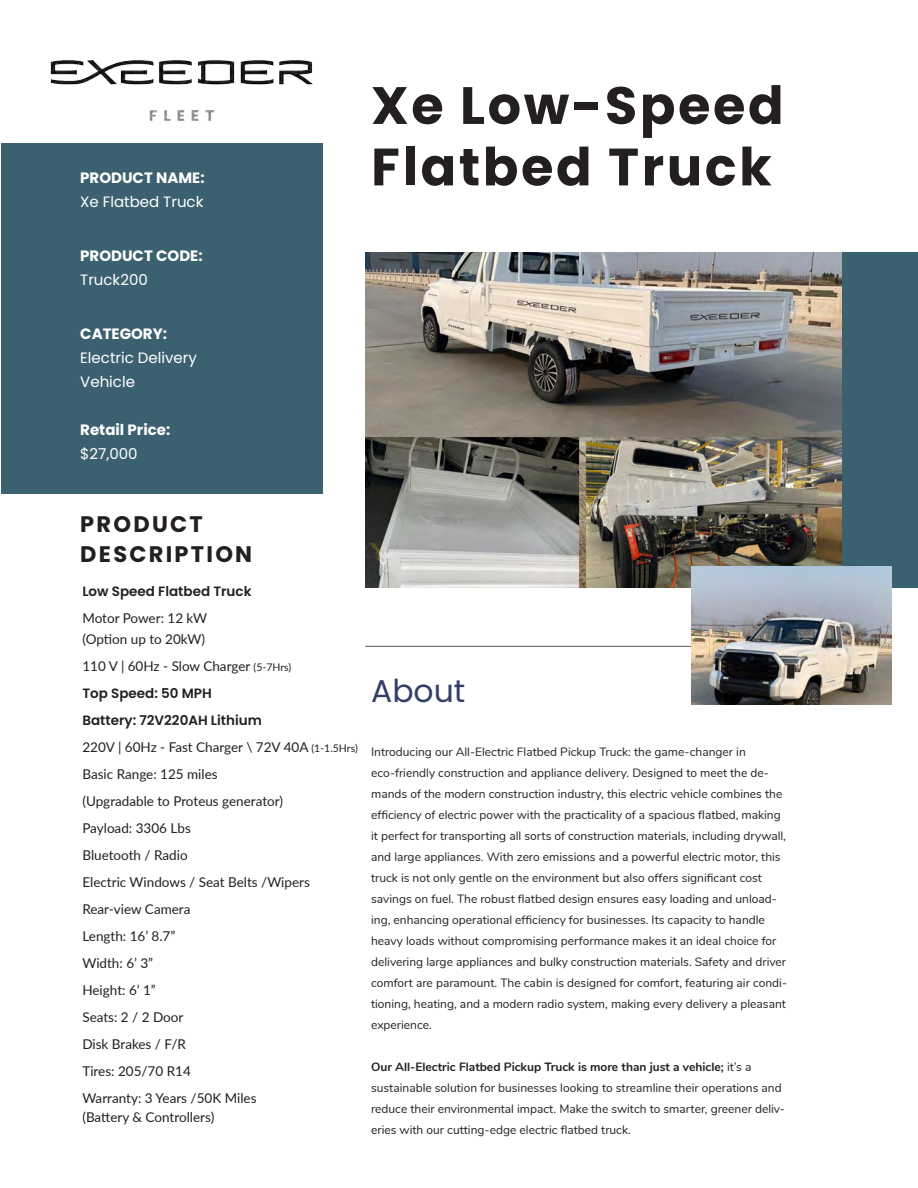
<style>
.page{position:relative;width:918px;height:1188px;background:#fff}
.page>*{position:absolute;margin:0;border:0;box-sizing:border-box;transform-origin:0 0}
.t1{font:700 52.5px/61.5px "Poppins";letter-spacing:.05em;color:#231f20}
.Subtitle{font:31.5px "Poppins";color:#343f69}
.Heading_1_-_left{font:700 22.5px "Poppins";letter-spacing:.1em;color:#231f20}
.Heading_3_-_left{font:15px/24px "Poppins";color:#fff}
.Heading_3_-_left-2{font:700 15px "Poppins";color:#fff}
.t2{font:13.5px "Lato";color:#231f20}
.t3{font:600 13.5px "Poppins";color:#231f20}
.Body_text_1_-_left{font:12px/21px "Nunito";color:#231f20}
.s1{font-size:10.5px}
.s2{font-weight:700}
</style>
<div class="page">
<div style="left:1px;top:143px;width:322px;height:351px;background:#3b6170"></div>
<div style="left:365px;top:253px;width:553px;height:335px;background:#3b6170"></div>
<hr style="left:365px;top:646px;width:423px;height:1px;background:#57585a">
<img style="left:365px;top:253px;width:476px;height:335px">
<img style="left:691px;top:566px;width:200px;height:138px">
<img style="left:50px;top:60px;width:263px;height:61px">
<p class="Heading_3_-_left-2" style="left:80px;top:169px;width:126px">PRODUCT NAME:</p>
<p class="Heading_3_-_left" style="left:80px;top:190px;width:125px">Xe Flatbed Truck</p>
<p class="Heading_3_-_left-2" style="left:80px;top:247px;width:124px">PRODUCT CODE:</p>
<p class="Heading_3_-_left" style="left:80px;top:268px;width:69px">Truck200</p>
<p class="Heading_3_-_left-2" style="left:80px;top:325px;width:88px">CATEGORY:</p>
<p class="Heading_3_-_left" style="left:80px;top:346px;width:118px">Electric Delivery<br>Vehicle</p>
<p class="Heading_3_-_left-2" style="left:80px;top:421px;width:92px">Retail Price:</p>
<p class="Heading_3_-_left" style="left:80px;top:442px;width:59px">$27,000</p>
<p class="t1" style="left:371px;top:75px;width:414px">Xe Low-Speed<br>Flatbed Truck</p>
<p class="Heading_1_-_left" style="left:80px;top:511px;width:124px">PRODUCT</p>
<p class="Heading_1_-_left" style="left:80px;top:541px;width:173px">DESCRIPTION</p>
<p class="t3" style="left:82px;top:583px;width:171px">Low Speed Flatbed Truck</p>
<p class="t2" style="left:82px;top:608px;width:126px">Motor Power: 12 kW</p>
<p class="t2" style="left:82px;top:629px;width:124px">(Option up to 20kW)</p>
<p class="t2" style="left:82px;top:656px;width:210px">110 V | 60Hz - Slow Charger <span class="s1">(5-7Hrs)</span></p>
<p class="t3" style="left:82px;top:685px;width:131px">Top Speed: 50 MPH</p>
<p class="t3" style="left:82px;top:712px;width:181px">Battery: 72V220AH Lithium</p>
<p class="t2" style="left:82px;top:737px;width:277px">220V | 60Hz - Fast Charger \ 72V 40A <span class="s1">(1-1.5Hrs)</span></p>
<p class="t2" style="left:82px;top:764px;width:137px">Basic Range: 125 miles</p>
<p class="t2" style="left:82px;top:791px;width:202px">(Upgradable to Proteus generator)</p>
<p class="t2" style="left:82px;top:818px;width:110px">Payload: 3306 Lbs</p>
<p class="t2" style="left:82px;top:845px;width:107px">Bluetooth / Radio</p>
<p class="t2" style="left:82px;top:872px;width:229px">Electric Windows / Seat Belts /Wipers</p>
<p class="t2" style="left:82px;top:899px;width:110px">Rear-view Camera</p>
<p class="t2" style="left:82px;top:926px;width:94px">Length: 16’ 8.7”</p>
<p class="t2" style="left:82px;top:953px;width:72px">Width: 6’ 3”</p>
<p class="t2" style="left:82px;top:980px;width:75px">Height: 6’ 1”</p>
<p class="t2" style="left:82px;top:1007px;width:103px">Seats: 2 / 2 Door</p>
<p class="t2" style="left:82px;top:1034px;width:105px">Disk Brakes / F/R</p>
<p class="t2" style="left:82px;top:1061px;width:110px">Tires: 205/70 R14</p>
<p class="t2" style="left:82px;top:1088px;width:176px">Warranty: 3 Years /50K Miles</p>
<p class="t2" style="left:82px;top:1108px;width:133px">(Battery &amp; Controllers)</p>
<p class="Subtitle" style="left:371px;top:672px;width:96px">About</p>
<p class="Body_text_1_-_left" style="left:371px;top:741px;width:418px">Introducing our All-Electric Flatbed Pickup Truck: the game-changer in eco-friendly construction and appliance delivery. Designed to meet the de&shy;mands of the modern construction industry, this electric vehicle combines the efficiency of electric power with the practicality of a spacious flatbed, making it perfect for transporting all sorts of construction materials, including drywall, and large appliances. With zero emissions and a powerful electric motor, this truck is not only gentle on the environment but also offers significant cost savings on fuel. The robust flatbed design ensures easy loading and unload&shy;ing, enhancing operational efficiency for businesses. Its capacity to handle heavy loads without compromising performance makes it an ideal choice for delivering large appliances and bulky construction materials. Safety and driver comfort are paramount. The cabin is designed for comfort, featuring air condi&shy;tioning, heating, and a modern radio system, making every delivery a pleasant experience.</p>
<p class="Body_text_1_-_left" style="left:371px;top:1056px;width:415px"><span class="s2">Our All-Electric Flatbed Pickup Truck is more than just a vehicle;</span> it’s a sustainable solution for businesses looking to streamline their operations and reduce their environmental impact. Make the switch to smarter, greener deliv&shy;eries with our cutting-edge electric flatbed truck.</p>
</div>
